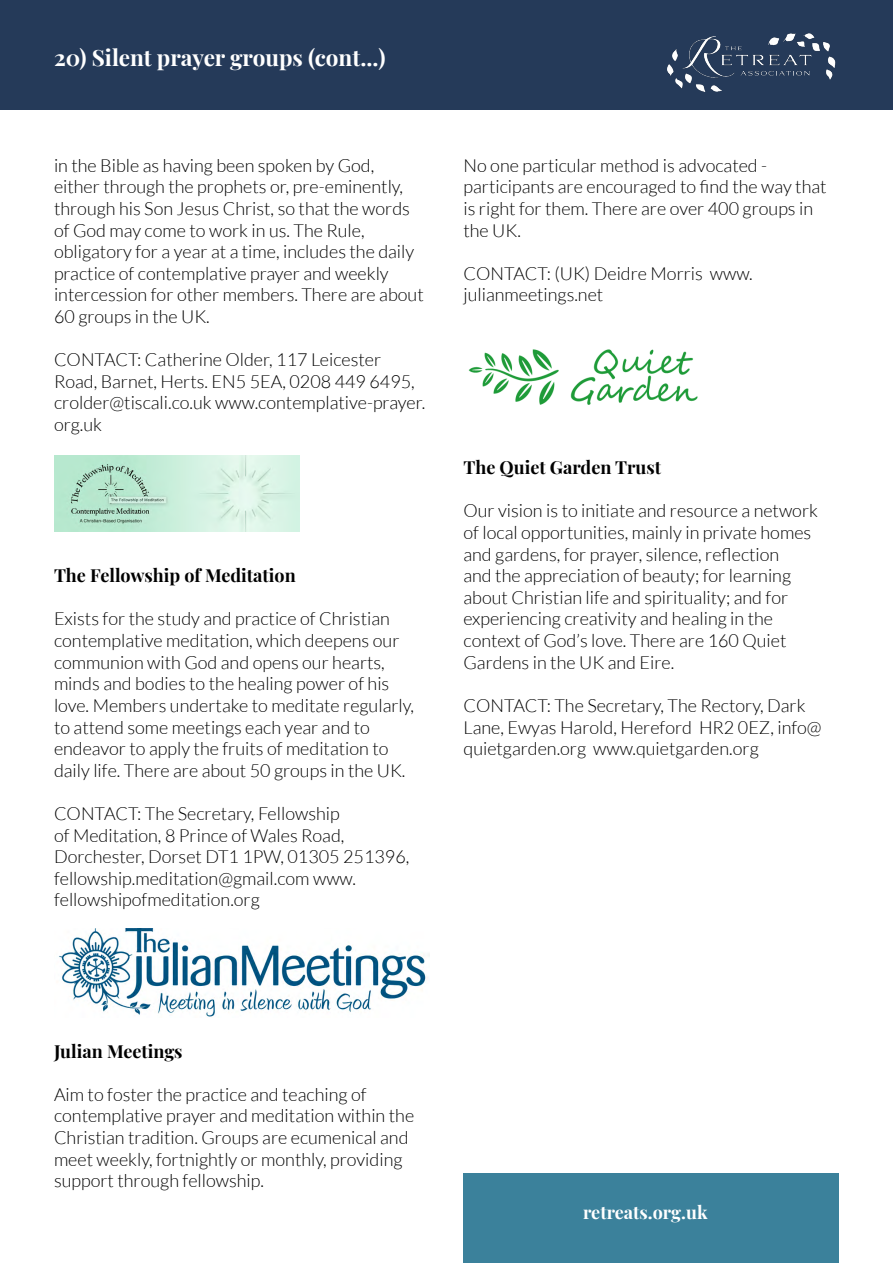
<style>
.page{position:relative;width:893px;height:1263px;background:#fff}
.page>*{position:absolute;margin:0;border:0;box-sizing:border-box;transform-origin:0 0}
.t1{font:700 22.5px "Playfair Display";color:#fff}
.t2{font:300 18px/21.6px "Lato";color:#000}
.t3{font:700 18px "Playfair Display";color:#000}
.t4{font:700 18px "Playfair Display";color:#fff}
</style>
<div class="page">
<div style="left:0;top:0;width:893px;height:110px;background:#253a59"></div>
<img style="left:54px;top:455px;width:245px;height:76px">
<img style="left:59px;top:928px;width:370px;height:90px">
<img style="left:468px;top:349px;width:230px;height:56px">
<img style="left:668px;top:33px;width:168px;height:58px">
<div style="left:463px;top:1174px;width:376px;height:89px;background:#3b819b"></div>
<p class="t1" style="left:54px;top:40px;width:333px">20) Silent prayer groups (cont...)</p>
<p class="t2" style="left:54px;top:155px;width:371px">in the Bible as having been spoken by God, either through the prophets or, pre-eminently, through his Son Jesus Christ, so that the words of God may come to work in us. The Rule, obligatory for a year at a time, includes the daily practice of contemplative prayer and weekly intercession for other members. There are about 60 groups in the UK.</p>
<p class="t2" style="left:54px;top:349px;width:373px">CONTACT: Catherine Older, 117 Leicester Road, Barnet, Herts. EN5 5EA, 0208 449 6495, crolder@tiscali.co.uk www.contemplative-prayer. org.uk</p>
<p class="t3" style="left:54px;top:561px;width:243px">The Fellowship of Meditation</p>
<p class="t2" style="left:54px;top:608px;width:362px">Exists for the study and practice of Christian contemplative meditation, which deepens our communion with God and opens our hearts, minds and bodies to the healing power of his love. Members undertake to meditate regularly, to attend some meetings each year and to endeavor to apply the fruits of meditation to daily life. There are about 50 groups in the UK.</p>
<p class="t2" style="left:54px;top:803px;width:357px">CONTACT: The Secretary, Fellowship<br>of Meditation, 8 Prince of Wales Road, Dorchester, Dorset DT1 1PW, 01305 251396, fellowship.meditation@gmail.com www. fellowshipofmeditation.org</p>
<p class="t2" style="left:463px;top:155px;width:365px">No one particular method is advocated - participants are encouraged to find the way that is right for them. There are over 400 groups in the UK.</p>
<p class="t2" style="left:463px;top:263px;width:291px">CONTACT: (UK) Deidre Morris www. julianmeetings.net</p>
<p class="t3" style="left:463px;top:453px;width:199px">The Quiet Garden Trust</p>
<p class="t2" style="left:463px;top:500px;width:356px">Our vision is to initiate and resource a network of local opportunities, mainly in private homes and gardens, for prayer, silence, reflection<br>and the appreciation of beauty; for learning about Christian life and spirituality; and for experiencing creativity and healing in the context of God’s love. There are 160 Quiet Gardens in the UK and Eire.</p>
<p class="t2" style="left:463px;top:695px;width:360px">CONTACT: The Secretary, The Rectory, Dark<br>Lane, Ewyas Harold, Hereford HR2 0EZ, info@ quietgarden.org www.quietgarden.org</p>
<p class="t3" style="left:54px;top:1036px;width:130px">Julian Meetings</p>
<p class="t2" style="left:54px;top:1083px;width:362px">Aim to foster the practice and teaching of contemplative prayer and meditation within the Christian tradition. Groups are ecumenical and meet weekly, fortnightly or monthly, providing support through fellowship.</p>
<p class="t4" style="left:583px;top:1198px;width:126px">retreats.org.uk</p>
</div>
